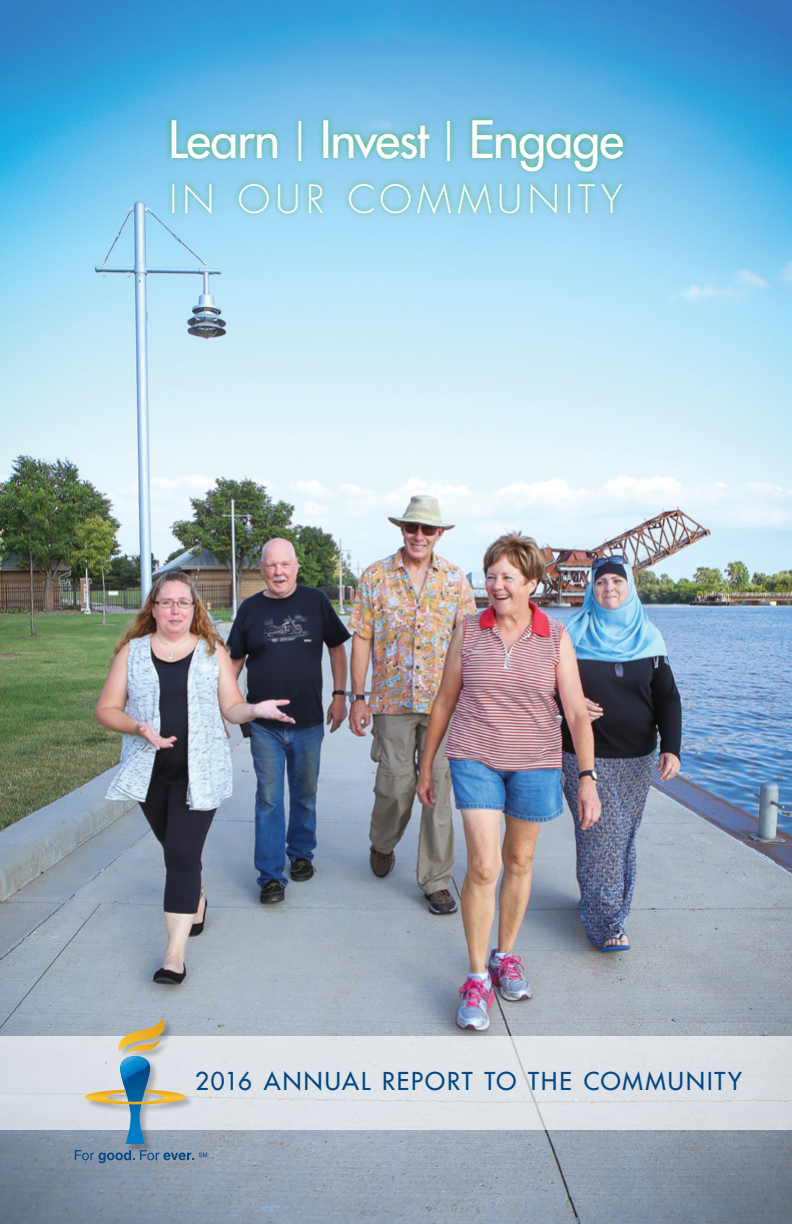
<style>
.page{position:relative;width:792px;height:1224px;background:#fff}
.page>*{position:absolute;margin:0;border:0;box-sizing:border-box;transform-origin:0 0}
.t1{font:50px "Futura";letter-spacing:-.02em;color:#fff}
.t2{font:300 38px "Futura";letter-spacing:.14em;color:#fff}
.t3{font:24px "Futura";letter-spacing:.08em;color:#004785}
.s1{font-weight:300;font-stretch:condensed}
</style>
<div class="page">
<img style="left:0;top:0;width:792px;height:1224px">
<div style="left:165px;top:114px;width:465px;height:105px;background:#41ad49;opacity:.75"></div>
<div style="left:0;top:1036px;width:792px;height:94px;background:#dee3e7"></div>
<div style="left:85px;top:1019px;width:109px;height:134px;background:#000;opacity:.25"></div>
<svg style="left:85px;top:1018px;width:100px;height:126px"></svg>
<svg style="left:75px;top:1150px;width:132px;height:13px;background:#6a85a1"></svg>
<h1 class="t1" style="left:168px;top:107px;width:457px">Learn <span class="s1">|</span> Invest <span class="s1">|</span> Engage</h1>
<h2 class="t2" style="left:169px;top:175px;width:455px">IN OUR COMMUNITY</h2>
<p class="t3" style="left:195px;top:1065px;width:548px">2016 ANNUAL REPORT TO THE COMMUNITY</p>
</div>
